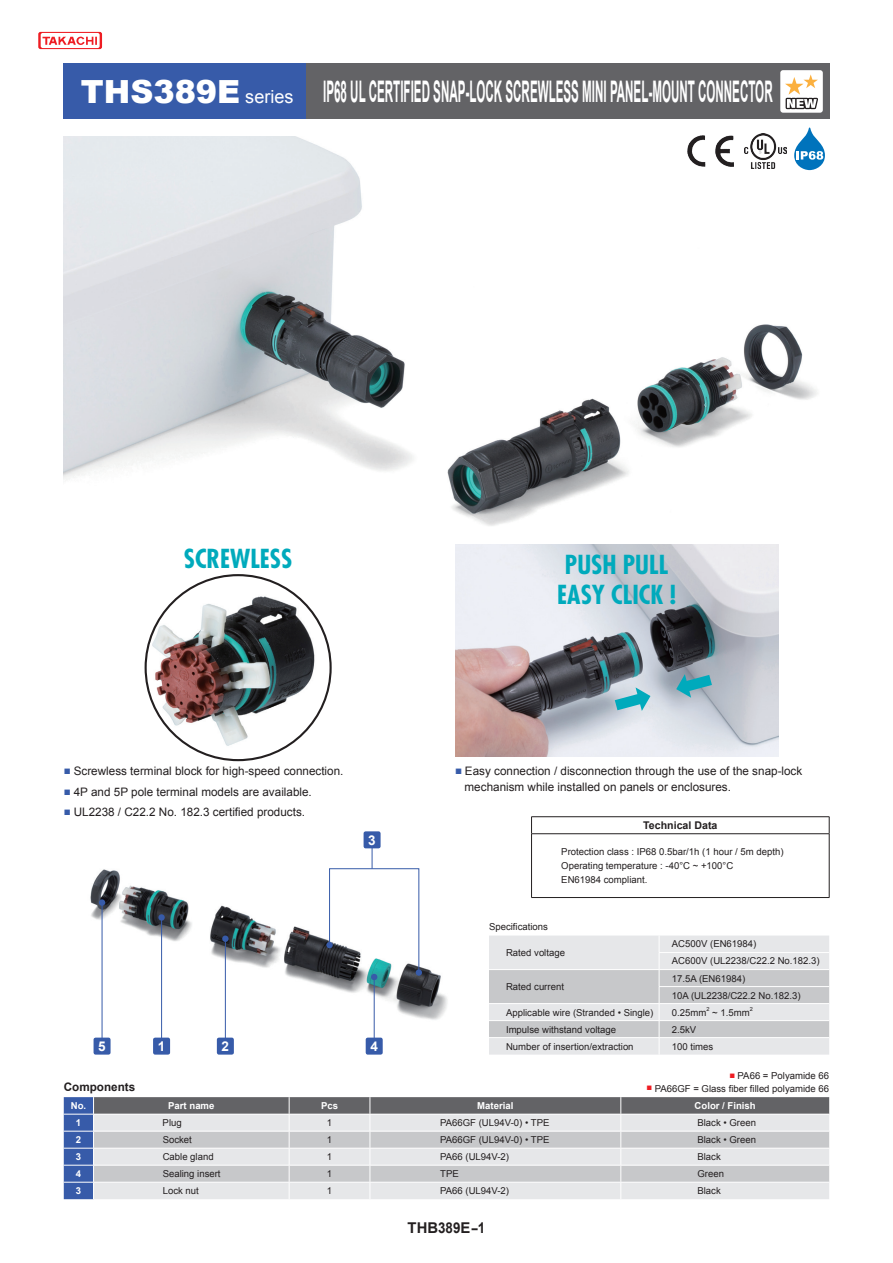
<style>
.page{position:relative;width:893px;height:1263px;background:#fff}
.page>*{position:absolute;margin:0;border:0;box-sizing:border-box;transform-origin:0 0}
.t1{font:700 29.7px "Arial";color:#fff;scale:.39 1}
.t2{font:700 condensed 25.5px/29.7px "Futura Std";color:#00aabc;text-align:center}
.t3{font:700 14.85px "Arial";color:#231f20}
.t4{font:700 13.5px "Arial";color:#fff}
.t5{font:11.7px/15.9px "Arial";color:#231f20}
.t6{font:700 11.7px "Arial";color:#231f20}
.t7{font:700 10.65px "Arial";color:#231f20}
.t8{font:9.6px/13.8px "Arial";color:#231f20}
.t9{font:700 9.6px "Arial";color:#fff}
.t10{font:5.55px "Arial";color:#231f20}
.s1{font-weight:900;font-size:31.95px}
.s2{font-weight:400;font-size:18px}
.s3{color:#375ba9}
.s4{color:#ee1d23}
</style>
<div class="page">
<svg style="left:38px;top:32px;width:64px;height:17px"></svg>
<img style="left:64px;top:136px;width:754px;height:390px">
<svg style="left:64px;top:1097px;width:765px;height:102px;background:#c3c5ca"></svg>
<div style="left:64px;top:64px;width:242px;height:55px;background:#375ba9"></div>
<div style="left:306px;top:64px;width:523px;height:55px;background:#636366"></div>
<img style="left:90px;top:859px;width:358px;height:170px">
<hr style="left:161px;top:917px;width:1px;height:125px;background:#375ba9">
<div style="left:158px;top:914px;width:7px;height:7px;background:#375ba9;border-radius:50%"></div>
<div style="left:153px;top:1037px;width:17px;height:17px;background:#375ba9;border-radius:2px"></div>
<hr style="left:225px;top:939px;width:1px;height:103px;background:#375ba9">
<div style="left:222px;top:935px;width:7px;height:7px;background:#375ba9;border-radius:50%"></div>
<div style="left:217px;top:1037px;width:17px;height:17px;background:#375ba9;border-radius:2px"></div>
<hr style="left:374px;top:977px;width:1px;height:65px;background:#375ba9">
<div style="left:366px;top:1037px;width:17px;height:17px;background:#375ba9;border-radius:2px"></div>
<svg style="left:329px;top:868px;width:91px;height:112px"></svg>
<div style="left:416px;top:969px;width:6px;height:7px;background:#375ba9;border-radius:50%"></div>
<div style="left:326px;top:942px;width:7px;height:6px;background:#375ba9;border-radius:50%"></div>
<hr style="left:372px;top:839px;width:1px;height:30px;background:#375ba9">
<div style="left:364px;top:831px;width:17px;height:17px;background:#375ba9;border-radius:2px"></div>
<hr style="left:531px;top:816px;width:298px;height:1px;background:#231f20">
<svg style="left:531px;top:817px;width:1px;height:16px"></svg>
<svg style="left:829px;top:817px;width:1px;height:16px"></svg>
<hr style="left:531px;top:833px;width:298px;height:1px;background:#231f20">
<hr style="left:531px;top:834px;width:1px;height:63px;background:#231f20">
<hr style="left:829px;top:834px;width:1px;height:63px;background:#231f20">
<hr style="left:531px;top:897px;width:298px;height:1px;background:#231f20">
<div style="left:780px;top:70px;width:43px;height:43px;background:#fff;border-radius:3px"></div>
<img style="left:455px;top:544px;width:323px;height:213px">
<svg style="left:615px;top:687px;width:35px;height:24px"></svg>
<svg style="left:676px;top:674px;width:36px;height:24px"></svg>
<hr style="left:102px;top:902px;width:1px;height:140px;background:#375ba9">
<div style="left:99px;top:899px;width:6px;height:7px;background:#375ba9;border-radius:50%"></div>
<div style="left:94px;top:1037px;width:17px;height:17px;background:#375ba9;border-radius:2px"></div>
<img style="left:145px;top:580px;width:187px;height:181px">
<svg style="left:489px;top:935px;width:340px;height:119px;background:#dbdcdd"></svg>
<svg style="left:784px;top:71px;width:41px;height:99px"></svg>
<img style="left:687px;top:136px;width:46px;height:30px">
<img style="left:744px;top:134px;width:43px;height:34px">
<h1 class="t1" style="left:81px;top:72px;width:1776px"><span class="s1">THS389E</span> <span class="s2">series</span> IP68 UL CERTIFIED SNAP-LOCK SCREWLESS MINI PANEL-MOUNT CONNECTOR</h1>
<h2 class="t2" style="left:184px;top:543px;width:110px">SCREWLESS</h2>
<p class="t5" style="left:64px;top:763px;width:281px"><span class="s3">■</span> Screwless terminal block for high-speed connection.</p>
<p class="t5" style="left:64px;top:784px;width:250px"><span class="s3">■</span> 4P and 5P pole terminal models are available.</p>
<p class="t5" style="left:64px;top:804px;width:243px"><span class="s3">■</span> UL2238 / C22.2 No. 182.3 certified products.</p>
<h3 class="t4" style="left:368px;top:831px;width:9px">3</h3>
<h3 class="t4" style="left:98px;top:1037px;width:9px">5</h3>
<p class="t6" style="left:64px;top:1079px;width:73px">Components</p>
<h3 class="t4" style="left:158px;top:1037px;width:9px">1</h3>
<h3 class="t4" style="left:222px;top:1037px;width:9px">2</h3>
<h3 class="t4" style="left:370px;top:1037px;width:9px">4</h3>
<h2 class="t2" style="left:557px;top:550px;width:120px">PUSH PULL<br>EASY CLICK !</h2>
<p class="t5" style="left:465px;top:763px;width:339px;text-indent:-10px"><span class="s3">■</span> Easy connection / disconnection through the use of the snap-lock mechanism while installed on panels or enclosures.</p>
<p class="t7" style="left:643px;top:818px;width:76px">Technical Data</p>
<p class="t8" style="left:561px;top:845px;width:224px">Protection class : IP68 0.5bar/1h (1 hour / 5m depth)<br>Operating temperature : -40°C ~ +100°C<br>EN61984 compliant.</p>
<p class="t8" style="left:489px;top:920px;width:61px">Specifications</p>
<p class="t8" style="left:506px;top:946px;width:61px">Rated voltage</p>
<p class="t8" style="left:672px;top:935px;width:149px;line-height:17.1px">AC500V (EN61984)<br>AC600V (UL2238/C22.2 No.182.3)</p>
<p class="t8" style="left:506px;top:980px;width:59px">Rated current</p>
<p class="t8" style="left:672px;top:970px;width:130px;line-height:17px">17.5A (EN61984)<br>10A (UL2238/C22.2 No.182.3)</p>
<p class="t8" style="left:506px;top:1005px;width:149px">Applicable wire (Stranded • Single)</p>
<p class="t8" style="left:672px;top:1005px;width:36px">0.25mm</p>
<p class="t10" style="left:706px;top:1005px;width:5px">2</p>
<p class="t8" style="left:712px;top:1005px;width:39px">~ 1.5mm</p>
<p class="t10" style="left:750px;top:1005px;width:5px">2</p>
<p class="t8" style="left:506px;top:1022px;width:112px">Impulse withstand voltage</p>
<p class="t8" style="left:672px;top:1022px;width:26px">2.5kV</p>
<p class="t8" style="left:506px;top:1039px;width:129px">Number of insertion/extraction</p>
<p class="t8" style="left:672px;top:1039px;width:43px">100 times</p>
<p class="t8" style="left:729px;top:1068px;width:101px"><span class="s4">■</span> PA66 = Polyamide 66</p>
<p class="t8" style="left:646px;top:1081px;width:184px"><span class="s4">■</span> PA66GF = Glass fiber filled polyamide 66</p>
<p class="t9" style="left:71px;top:1099px;width:17px">No.</p>
<p class="t9" style="left:168px;top:1099px;width:48px">Part name</p>
<p class="t9" style="left:321px;top:1099px;width:19px">Pcs</p>
<p class="t9" style="left:477px;top:1099px;width:38px">Material</p>
<p class="t9" style="left:695px;top:1099px;width:63px">Color / Finish</p>
<p class="t9" style="left:76px;top:1116px;width:7px">1</p>
<p class="t8" style="left:163px;top:1116px;width:21px">Plug</p>
<p class="t8" style="left:327px;top:1116px;width:7px">1</p>
<p class="t8" style="left:440px;top:1116px;width:111px">PA66GF (UL94V-0) • TPE</p>
<p class="t8" style="left:697px;top:1116px;width:60px">Black • Green</p>
<p class="t9" style="left:76px;top:1133px;width:7px">2</p>
<p class="t8" style="left:163px;top:1133px;width:31px">Socket</p>
<p class="t8" style="left:327px;top:1133px;width:7px">1</p>
<p class="t8" style="left:440px;top:1133px;width:111px">PA66GF (UL94V-0) • TPE</p>
<p class="t8" style="left:697px;top:1133px;width:60px">Black • Green</p>
<p class="t9" style="left:76px;top:1150px;width:7px">3</p>
<p class="t8" style="left:163px;top:1150px;width:53px">Cable gland</p>
<p class="t8" style="left:327px;top:1150px;width:7px">1</p>
<p class="t8" style="left:440px;top:1150px;width:70px">PA66 (UL94V-2)</p>
<p class="t8" style="left:697px;top:1150px;width:25px">Black</p>
<p class="t9" style="left:76px;top:1167px;width:7px">4</p>
<p class="t8" style="left:163px;top:1167px;width:59px">Sealing insert</p>
<p class="t8" style="left:327px;top:1167px;width:7px">1</p>
<p class="t8" style="left:440px;top:1167px;width:20px">TPE</p>
<p class="t8" style="left:697px;top:1167px;width:28px">Green</p>
<p class="t9" style="left:76px;top:1184px;width:7px">3</p>
<p class="t8" style="left:163px;top:1184px;width:38px">Lock nut</p>
<p class="t8" style="left:327px;top:1184px;width:7px">1</p>
<p class="t8" style="left:440px;top:1184px;width:70px">PA66 (UL94V-2)</p>
<p class="t8" style="left:697px;top:1184px;width:25px">Black</p>
<h3 class="t3" style="left:408px;top:1218px;width:79px">THB389E-1</h3>
</div>
